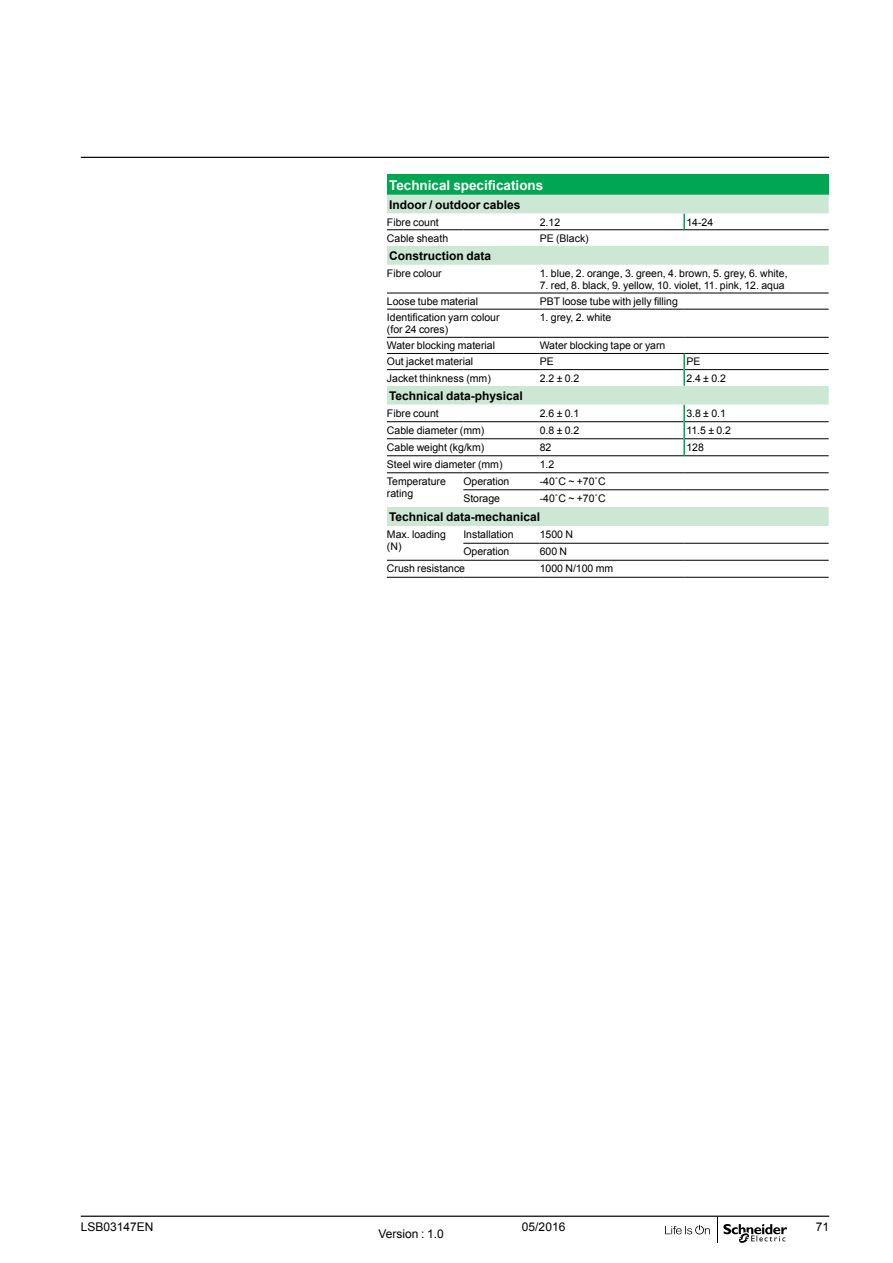
<style>
.page{position:relative;width:893px;height:1263px;background:#fff}
.page>*{position:absolute;margin:0;border:0;box-sizing:border-box;transform-origin:0 0}
.t1{font:700 13.5px "Arial";color:#fff}
.t2{font:700 12px "Arial";color:#000}
.t3{font:12px "Arial";color:#000}
.t4{font:10.5px/12px "Arial";color:#000}
</style>
<div class="page">
<hr style="left:81px;top:157px;width:748px;height:1px;background:#000">
<hr style="left:81px;top:1215px;width:748px;height:2px;background:#000">
<svg style="left:665px;top:1225px;width:45px;height:9px"></svg>
<svg style="left:717px;top:1217px;width:70px;height:26px"></svg>
<div style="left:387px;top:175px;width:442px;height:20px;background:#00a651"></div>
<div style="left:387px;top:195px;width:442px;height:19px;background:#cce7d3"></div>
<svg style="left:387px;top:230px;width:442px;height:347px"></svg>
<hr style="left:387px;top:229px;width:76px;height:1px;background:#000">
<hr style="left:463px;top:229px;width:77px;height:1px;background:#000">
<hr style="left:540px;top:229px;width:144px;height:1px;background:#000">
<hr style="left:684px;top:229px;width:145px;height:1px;background:#000">
<hr style="left:387px;top:293px;width:76px;height:1px;background:#000">
<hr style="left:463px;top:293px;width:77px;height:1px;background:#000">
<hr style="left:540px;top:293px;width:144px;height:1px;background:#000">
<hr style="left:684px;top:293px;width:145px;height:1px;background:#000">
<hr style="left:387px;top:309px;width:76px;height:1px;background:#000">
<hr style="left:463px;top:309px;width:77px;height:1px;background:#000">
<hr style="left:540px;top:309px;width:144px;height:1px;background:#000">
<hr style="left:684px;top:309px;width:145px;height:1px;background:#000">
<hr style="left:387px;top:337px;width:76px;height:1px;background:#000">
<hr style="left:463px;top:337px;width:77px;height:1px;background:#000">
<hr style="left:540px;top:337px;width:144px;height:1px;background:#000">
<hr style="left:684px;top:337px;width:145px;height:1px;background:#000">
<hr style="left:387px;top:421px;width:76px;height:1px;background:#000">
<hr style="left:463px;top:421px;width:77px;height:1px;background:#000">
<hr style="left:540px;top:421px;width:143px;height:1px;background:#000">
<hr style="left:685px;top:421px;width:144px;height:1px;background:#000">
<hr style="left:387px;top:438px;width:76px;height:1px;background:#000">
<hr style="left:463px;top:438px;width:77px;height:1px;background:#000">
<hr style="left:540px;top:438px;width:143px;height:1px;background:#000">
<hr style="left:685px;top:438px;width:144px;height:1px;background:#000">
<hr style="left:387px;top:455px;width:76px;height:1px;background:#000">
<hr style="left:463px;top:455px;width:77px;height:1px;background:#000">
<hr style="left:540px;top:455px;width:144px;height:1px;background:#000">
<hr style="left:684px;top:455px;width:145px;height:1px;background:#000">
<hr style="left:387px;top:472px;width:76px;height:1px;background:#000">
<hr style="left:463px;top:472px;width:77px;height:1px;background:#000">
<hr style="left:540px;top:472px;width:144px;height:1px;background:#000">
<hr style="left:684px;top:472px;width:145px;height:1px;background:#000">
<hr style="left:463px;top:543px;width:77px;height:1px;background:#000">
<hr style="left:540px;top:543px;width:144px;height:1px;background:#000">
<hr style="left:684px;top:543px;width:145px;height:1px;background:#000">
<hr style="left:387px;top:560px;width:76px;height:1px;background:#000">
<hr style="left:463px;top:560px;width:77px;height:1px;background:#000">
<hr style="left:387px;top:577px;width:76px;height:1px;background:#000">
<hr style="left:463px;top:577px;width:77px;height:1px;background:#000">
<hr style="left:540px;top:560px;width:144px;height:1px;background:#000">
<hr style="left:684px;top:560px;width:145px;height:1px;background:#000">
<hr style="left:540px;top:577px;width:144px;height:1px;background:#000">
<hr style="left:684px;top:577px;width:145px;height:1px;background:#000">
<hr style="left:463px;top:489px;width:77px;height:1px;background:#000">
<hr style="left:540px;top:489px;width:144px;height:1px;background:#000">
<hr style="left:684px;top:489px;width:145px;height:1px;background:#000">
<hr style="left:387px;top:353px;width:76px;height:1px;background:#000">
<hr style="left:463px;top:353px;width:77px;height:1px;background:#000">
<hr style="left:540px;top:353px;width:144px;height:1px;background:#000">
<hr style="left:684px;top:353px;width:145px;height:1px;background:#000">
<hr style="left:387px;top:369px;width:76px;height:1px;background:#000">
<hr style="left:463px;top:369px;width:77px;height:1px;background:#000">
<hr style="left:540px;top:369px;width:143px;height:1px;background:#000">
<hr style="left:685px;top:369px;width:144px;height:1px;background:#000">
<svg style="left:683px;top:214px;width:2px;height:16px"></svg>
<svg style="left:683px;top:405px;width:2px;height:51px"></svg>
<svg style="left:683px;top:354px;width:2px;height:32px"></svg>
<p class="t1" style="left:389px;top:176px;width:156px">Technical specifications</p>
<p class="t2" style="left:389px;top:196px;width:133px">Indoor / outdoor cables</p>
<p class="t4" style="left:387px;top:216px;width:53px">Fibre count</p>
<p class="t4" style="left:540px;top:216px;width:22px">2.12</p>
<p class="t4" style="left:686px;top:216px;width:28px">14-24</p>
<p class="t4" style="left:387px;top:232px;width:63px">Cable sheath</p>
<p class="t4" style="left:540px;top:232px;width:51px">PE (Black)</p>
<p class="t2" style="left:389px;top:248px;width:103px">Construction data</p>
<p class="t4" style="left:387px;top:267px;width:56px">Fibre colour</p>
<p class="t4" style="left:540px;top:267px;width:249px">1. blue, 2. orange, 3. green, 4. brown, 5. grey, 6. white,</p>
<p class="t4" style="left:540px;top:279px;width:246px">7. red, 8. black, 9. yellow, 10. violet, 11. pink, 12. aqua</p>
<p class="t4" style="left:387px;top:295px;width:93px">Loose tube material</p>
<p class="t4" style="left:540px;top:295px;width:140px">PBT loose tube with jelly filling</p>
<p class="t4" style="left:387px;top:311px;width:114px">Identification yarn colour (for 24 cores)</p>
<p class="t4" style="left:540px;top:311px;width:73px">1. grey, 2. white</p>
<p class="t4" style="left:387px;top:340px;width:110px">Water blocking material</p>
<p class="t4" style="left:540px;top:340px;width:127px">Water blocking tape or yarn</p>
<p class="t4" style="left:387px;top:356px;width:88px">Out jacket material</p>
<p class="t4" style="left:540px;top:356px;width:16px">PE</p>
<p class="t4" style="left:686px;top:356px;width:16px">PE</p>
<p class="t4" style="left:387px;top:372px;width:105px">Jacket thinkness (mm)</p>
<p class="t4" style="left:540px;top:372px;width:41px">2.2 ± 0.2</p>
<p class="t4" style="left:686px;top:372px;width:41px">2.4 ± 0.2</p>
<p class="t2" style="left:389px;top:387px;width:135px">Technical data-physical</p>
<p class="t4" style="left:387px;top:407px;width:53px">Fibre count</p>
<p class="t4" style="left:540px;top:407px;width:41px">2.6 ± 0.1</p>
<p class="t4" style="left:686px;top:407px;width:41px">3.8 ± 0.1</p>
<p class="t4" style="left:387px;top:424px;width:99px">Cable diameter (mm)</p>
<p class="t4" style="left:540px;top:424px;width:41px">0.8 ± 0.2</p>
<p class="t4" style="left:686px;top:424px;width:46px">11.5 ± 0.2</p>
<p class="t4" style="left:387px;top:441px;width:99px">Cable weight (kg/km)</p>
<p class="t4" style="left:540px;top:441px;width:13px">82</p>
<p class="t4" style="left:686px;top:441px;width:19px">128</p>
<p class="t4" style="left:387px;top:458px;width:117px">Steel wire diameter (mm)</p>
<p class="t4" style="left:540px;top:458px;width:16px">1.2</p>
<p class="t4" style="left:387px;top:475px;width:60px">Temperature rating</p>
<p class="t4" style="left:463px;top:475px;width:48px">Operation</p>
<p class="t4" style="left:540px;top:475px;width:67px">-40˚C ~ +70˚C</p>
<p class="t4" style="left:463px;top:492px;width:38px">Storage</p>
<p class="t4" style="left:540px;top:492px;width:67px">-40˚C ~ +70˚C</p>
<p class="t2" style="left:389px;top:508px;width:153px">Technical data-mechanical</p>
<p class="t4" style="left:387px;top:528px;width:60px">Max. loading (N)</p>
<p class="t4" style="left:463px;top:528px;width:52px">Installation</p>
<p class="t4" style="left:540px;top:528px;width:35px">1500 N</p>
<p class="t4" style="left:463px;top:546px;width:48px">Operation</p>
<p class="t4" style="left:540px;top:546px;width:29px">600 N</p>
<p class="t4" style="left:387px;top:563px;width:80px">Crush resistance</p>
<p class="t4" style="left:540px;top:563px;width:75px">1000 N/100 mm</p>
<p class="t3" style="left:81px;top:1219px;width:74px">LSB03147EN</p>
<p class="t3" style="left:378px;top:1225px;width:67px">Version : 1.0</p>
<p class="t3" style="left:522px;top:1219px;width:45px">05/2016</p>
<p class="t3" style="left:816px;top:1219px;width:15px">71</p>
</div>
